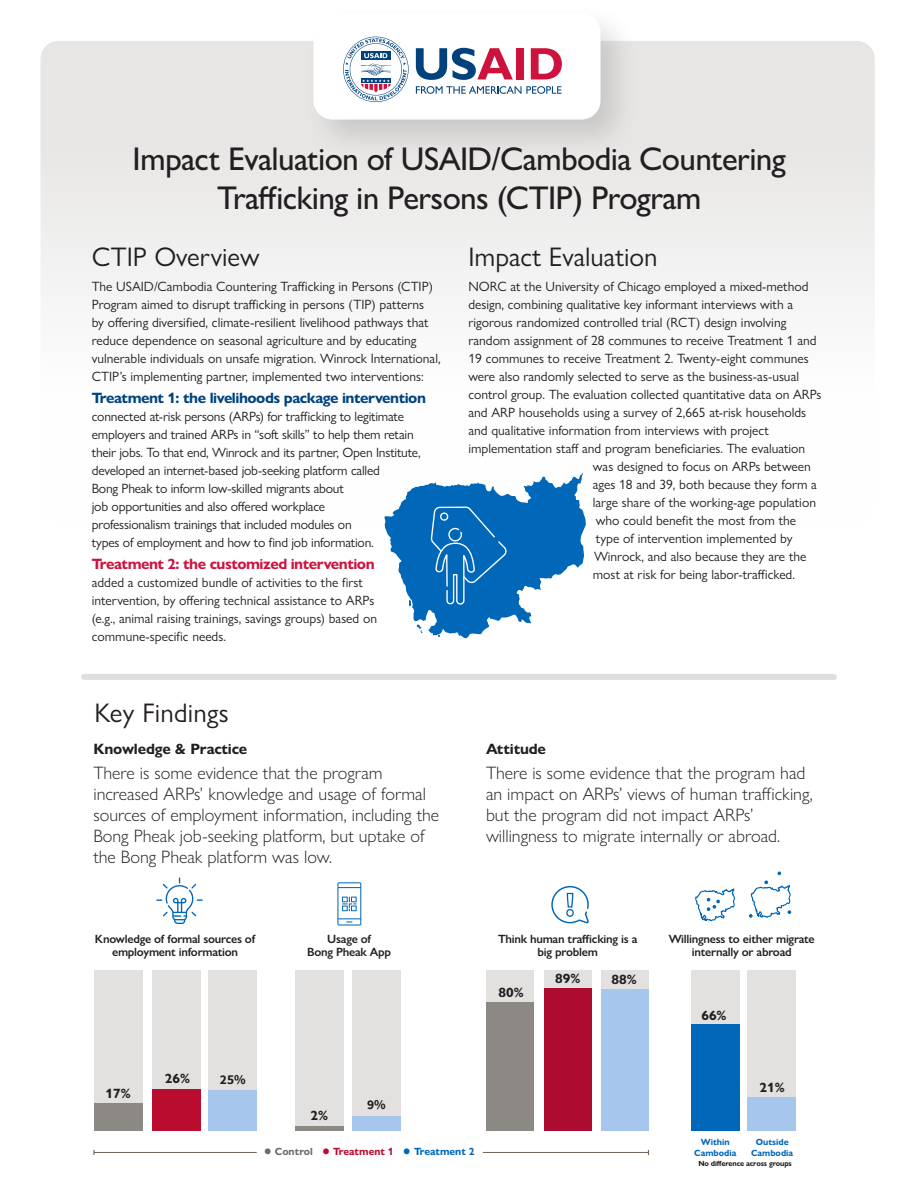
<style>
.page{position:relative;width:918px;height:1188px;background:#fff}
.page>*{position:absolute;margin:0;border:0;box-sizing:border-box;transform-origin:0 0}
.t1{font:500 33px/39px "Gill Sans Nova";letter-spacing:-.02em;color:#231f20;text-align:center}
.t2{font:27px "Gill Sans Nova";color:#231f20}
.t3{font:300 18px/21px "Gill Sans Nova";color:#231f20}
.t4{font:700 15px "Gill Sans Nova";letter-spacing:-.03em;color:#00427d}
.t5{font:700 15px "Gill Sans Nova";letter-spacing:-.03em;color:#cd123d}
.t6{font:700 15px "Gill Sans Nova";letter-spacing:-.01em;color:#231f20}
.t7{font:13.5px/18px "Gill Sans Nova";color:#231f20}
.t8{font:700 13.5px "Gill Sans Nova";color:#231f20}
.t9{font:700 13.5px "Source Sans Pro";color:#231f20}
.t10{font:600 12px/13.5px "Gill Sans Nova";letter-spacing:-.02em;color:#231f20;text-align:center}
.t11{font:700 10.5px "Gill Sans Nova";color:#ba0c2f}
.t12{font:700 9px/10.5px "Gill Sans Nova";color:#0067b9;text-align:center}
.t13{font:700 7.5px "Gill Sans Nova";letter-spacing:-.02em;color:#231f20}
.s1{font-size:19.5px;color:#6e6a6b}
.s2{color:#6e6a6b}
.s3{font-size:19.5px}
.s4{font-size:19.5px;color:#0067b9}
.s5{color:#0067b9}
</style>
<div class="page">
<div style="left:40px;top:41px;width:835px;height:483px;background:linear-gradient(to bottom,#e4e2e1,#fff);border-radius:18px"></div>
<div style="left:304px;top:4px;width:336px;height:155px;background:#231f20;opacity:.15"></div>
<div style="left:313px;top:13px;width:288px;height:107px;background:#fff;border-radius:19px"></div>
<svg style="left:416px;top:86px;width:146px;height:8px"></svg>
<svg style="left:416px;top:48px;width:97px;height:32px"></svg>
<div style="left:516px;top:48px;width:8px;height:31px;background:#cd123d"></div>
<svg style="left:531px;top:48px;width:31px;height:31px"></svg>
<svg style="left:343px;top:37px;width:66px;height:65px"></svg>
<svg style="left:384px;top:473px;width:202px;height:165px"></svg>
<div style="left:84px;top:674px;width:750px;height:6px;background:#e0dfde"></div>
<div style="left:94px;top:970px;width:49px;height:161px;background:#e2e1df"></div>
<div style="left:152px;top:970px;width:48px;height:161px;background:#e2e1df"></div>
<div style="left:152px;top:1089px;width:48px;height:42px;background:#ba0c2f"></div>
<div style="left:209px;top:970px;width:48px;height:161px;background:#e2e1df"></div>
<div style="left:209px;top:1091px;width:48px;height:40px;background:#a7c6ed"></div>
<div style="left:94px;top:1104px;width:49px;height:27px;background:#8c8985"></div>
<div style="left:295px;top:970px;width:48px;height:161px;background:#e2e1df"></div>
<hr style="left:295px;top:1127px;width:48px;height:4px;background:#8c8985">
<div style="left:352px;top:970px;width:48px;height:161px;background:#e2e1df"></div>
<div style="left:352px;top:1117px;width:48px;height:14px;background:#a7c6ed"></div>
<div style="left:486px;top:970px;width:48px;height:161px;background:#e2e1df"></div>
<div style="left:486px;top:1003px;width:48px;height:128px;background:#8c8985"></div>
<div style="left:544px;top:970px;width:48px;height:161px;background:#e2e1df"></div>
<div style="left:601px;top:970px;width:48px;height:161px;background:#e2e1df"></div>
<div style="left:601px;top:989px;width:48px;height:142px;background:#a7c6ed"></div>
<div style="left:544px;top:988px;width:48px;height:143px;background:#ac0c2f"></div>
<svg style="left:156px;top:877px;width:47px;height:47px"></svg>
<svg style="left:695px;top:888px;width:40px;height:34px"></svg>
<svg style="left:749px;top:872px;width:42px;height:46px"></svg>
<svg style="left:337px;top:882px;width:24px;height:44px"></svg>
<svg style="left:551px;top:885px;width:38px;height:39px"></svg>
<hr style="left:94px;top:1152px;width:163px;height:1px;background:#716259">
<hr style="left:483px;top:1152px;width:165px;height:1px;background:#716259">
<div style="left:691px;top:970px;width:48px;height:161px;background:#e2e1df"></div>
<div style="left:748px;top:970px;width:48px;height:161px;background:#e2e1df"></div>
<div style="left:748px;top:1097px;width:48px;height:34px;background:#a7c6ed"></div>
<div style="left:691px;top:1025px;width:48px;height:106px;background:#0067b9"></div>
<h1 class="t1" style="left:133px;top:139px;width:655px">Impact Evaluation of USAID/Cambodia Countering<br>Trafficking in Persons (CTIP) Program</h1>
<h2 class="t2" style="left:92px;top:241px;width:169px">CTIP Overview</h2>
<p class="t7" style="left:92px;top:277px;width:350px">The USAID/Cambodia Countering Trafficking in Persons (CTIP)<br>Program aimed to disrupt trafficking in persons (TIP) patterns<br>by offering diversified, climate-resilient livelihood pathways that reduce dependence on seasonal agriculture and by educating vulnerable individuals on unsafe migration. Winrock International, CTIP’s implementing partner, implemented two interventions:</p>
<p class="t4" style="left:92px;top:388px;width:336px">Treatment 1: the livelihoods package intervention</p>
<p class="t7" style="left:92px;top:407px;width:330px">connected at-risk persons (ARPs) for trafficking to legitimate employers and trained ARPs in “soft skills” to help them retain their jobs. To that end, Winrock and its partner, Open Institute, developed an internet-based job-seeking platform called<br>Bong Pheak to inform low-skilled migrants about<br>job opportunities and also offered workplace<br>professionalism trainings that included modules on<br>types of employment and how to find job information.</p>
<p class="t5" style="left:92px;top:554px;width:284px">Treatment 2: the customized intervention</p>
<p class="t7" style="left:92px;top:573px;width:287px">added a customized bundle of activities to the first intervention, by offering technical assistance to ARPs (e.g., animal raising trainings, savings groups) based on commune-specific needs.</p>
<h2 class="t2" style="left:468px;top:241px;width:191px">Impact Evaluation</h2>
<p class="t7" style="left:468px;top:277px;width:342px">NORC at the University of Chicago employed a mixed-method</p>
<p class="t7" style="left:468px;top:295px;width:326px">design, combining qualitative key informant interviews with a</p>
<p class="t7" style="left:468px;top:313px;width:319px">rigorous randomized controlled trial (RCT) design involving</p>
<p class="t7" style="left:468px;top:331px;width:350px">random assignment of 28 communes to receive Treatment 1 and</p>
<p class="t7" style="left:468px;top:349px;width:342px">19 communes to receive Treatment 2. Twenty-eight communes</p>
<p class="t7" style="left:468px;top:367px;width:332px">were also randomly selected to serve as the business-as-usual</p>
<p class="t7" style="left:468px;top:385px;width:355px">control group. The evaluation collected quantitative data on ARPs</p>
<p class="t7" style="left:468px;top:403px;width:339px">and ARP households using a survey of 2,665 at-risk households</p>
<p class="t7" style="left:468px;top:421px;width:302px">and qualitative information from interviews with project</p>
<p class="t7" style="left:468px;top:439px;width:338px">implementation staff and program beneficiaries. The evaluation</p>
<p class="t7" style="left:593px;top:457px;width:220px">was designed to focus on ARPs between</p>
<p class="t7" style="left:593px;top:475px;width:226px">ages 18 and 39, both because they form a</p>
<p class="t7" style="left:593px;top:493px;width:225px">large share of the working-age population</p>
<p class="t7" style="left:596px;top:511px;width:202px">who could benefit the most from the</p>
<p class="t7" style="left:596px;top:529px;width:198px">type of intervention implemented by</p>
<p class="t7" style="left:594px;top:547px;width:214px">Winrock, and also because they are the</p>
<p class="t7" style="left:593px;top:565px;width:204px">most at risk for being labor-trafficked.</p>
<h2 class="t2" style="left:94px;top:697px;width:136px">Key Findings</h2>
<h3 class="t6" style="left:93px;top:740px;width:155px">Knowledge &amp; Practice</h3>
<p class="t3" style="left:93px;top:762px;width:347px">There is some evidence that the program increased ARPs’ knowledge and usage of formal sources of employment information, including the Bong Pheak job-seeking platform, but uptake of the Bong Pheak platform was low.</p>
<p class="t6" style="left:486px;top:740px;width:62px">Attitude</p>
<p class="t3" style="left:486px;top:762px;width:328px">There is some evidence that the program had an impact on ARPs’ views of human trafficking, but the program did not impact ARPs’ willingness to migrate internally or abroad.</p>
<p class="t10" style="left:95px;top:932px;width:162px">Knowledge of formal sources of employment information</p>
<p class="t10" style="left:307px;top:932px;width:86px">Usage of<br>Bong Pheak App</p>
<p class="t10" style="left:498px;top:932px;width:141px">Think human trafficking is a big problem</p>
<p class="t8" style="left:498px;top:984px;width:27px">80%</p>
<p class="t8" style="left:555px;top:970px;width:27px">89%</p>
<p class="t8" style="left:612px;top:971px;width:27px">88%</p>
<p class="t8" style="left:106px;top:1085px;width:27px">17%</p>
<p class="t8" style="left:165px;top:1070px;width:27px">26%</p>
<p class="t9" style="left:220px;top:1071px;width:27px">25%</p>
<p class="t8" style="left:311px;top:1107px;width:19px">2%</p>
<p class="t9" style="left:367px;top:1096px;width:20px">9%</p>
<p class="t11" style="left:264px;top:1145px;width:213px"><span class="s1">•</span> <span class="s2">Control</span> <span class="s3">•</span> Treatment 1 <span class="s4">•</span> <span class="s5">Treatment 2</span></p>
<p class="t10" style="left:669px;top:932px;width:148px">Willingness to either migrate internally or abroad</p>
<p class="t8" style="left:701px;top:1007px;width:27px">66%</p>
<p class="t8" style="left:760px;top:1079px;width:27px">21%</p>
<p class="t12" style="left:694px;top:1137px;width:44px">Within<br>Cambodia</p>
<p class="t12" style="left:751px;top:1137px;width:44px">Outside<br>Cambodia</p>
<p class="t13" style="left:699px;top:1159px;width:95px">No difference across groups</p>
</div>
